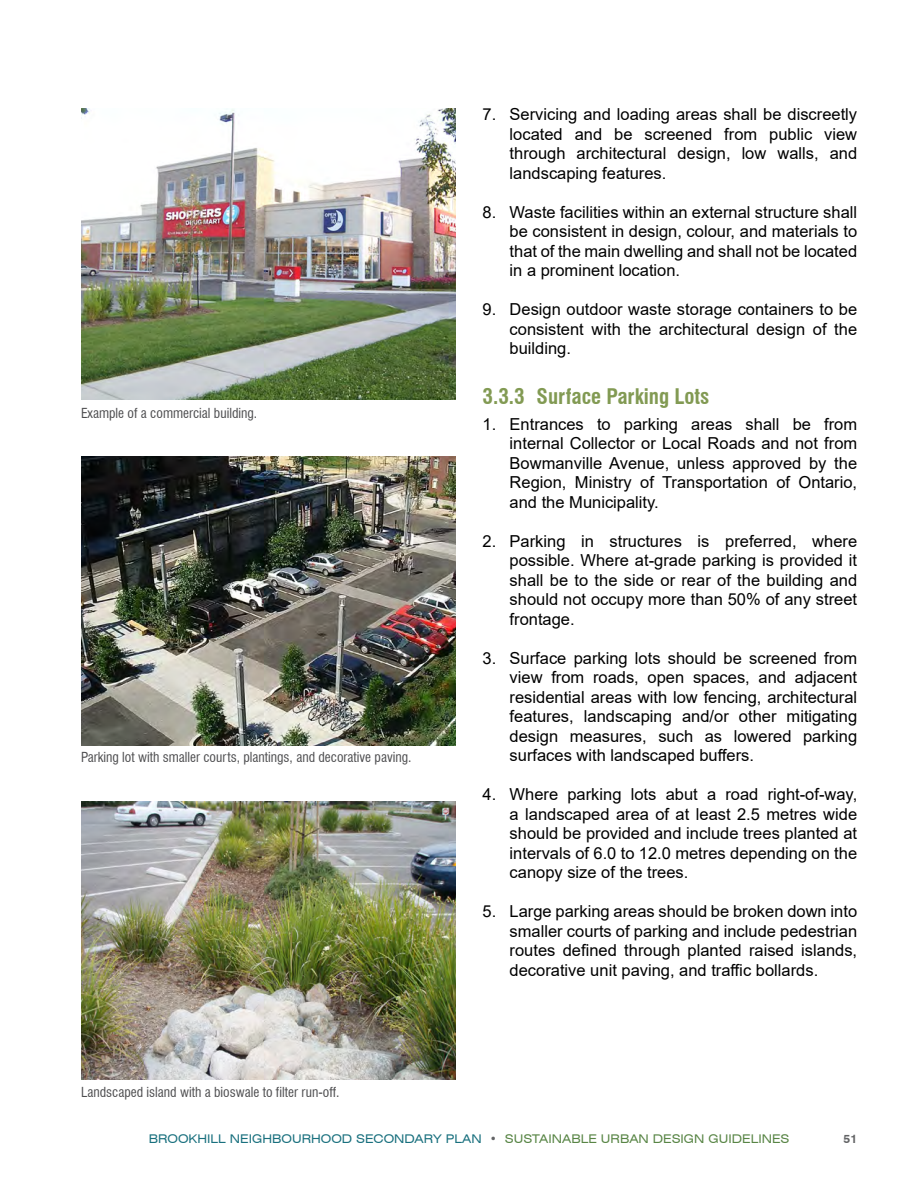
<style>
.page{position:relative;width:918px;height:1188px;background:#fff}
.page>*{position:absolute;margin:0;border:0;box-sizing:border-box;transform-origin:0 0}
.Sub-title_2{font:700 condensed 21px "Swiss 721 BT";color:#829a53}
.Body_Text{font:16.5px/19.5px "Arial";color:#000;text-align:justify}
.t1{font:condensed 13.5px "Swiss 721 BT";color:#4d4d4f}
.t2{font:expanded 12px "Swiss 721 BT";color:#19707e}
.t3{font:700 12px "Swiss 721 BT";color:#636466}
.s1{color:#636466}
.s2{color:#588545}
</style>
<div class="page">
<img style="left:81px;top:108px;width:375px;height:292px">
<img style="left:81px;top:456px;width:375px;height:289px">
<img style="left:81px;top:802px;width:375px;height:278px">
<p class="t1" style="left:81px;top:405px;width:178px">Example of a commercial building.</p>
<p class="t1" style="left:81px;top:749px;width:332px">Parking lot with smaller courts, plantings, and decorative paving.</p>
<p class="t1" style="left:81px;top:1084px;width:260px">Landscaped island with a bioswale to filter run-off.</p>
<p class="Body_Text" style="left:510px;top:104px;width:349px;text-indent:-27px">7. Servicing and loading areas shall be discreetly located and be screened from public view through architectural design, low walls, and landscaping features.</p>
<p class="Body_Text" style="left:510px;top:202px;width:349px;text-indent:-27px">8. Waste facilities within an external structure shall be consistent in design, colour, and materials to that of the main dwelling and shall not be located in a prominent location.</p>
<p class="Body_Text" style="left:510px;top:299px;width:349px;text-indent:-27px">9. Design outdoor waste storage containers to be consistent with the architectural design of the building.</p>
<p class="Sub-title_2" style="left:483px;top:383px;width:228px">3.3.3 Surface Parking Lots</p>
<p class="Body_Text" style="left:510px;top:414px;width:349px;text-indent:-27px">1. Entrances to parking areas shall be from internal Collector or Local Roads and not from Bowmanville Avenue, unless approved by the Region, Ministry of Transportation of Ontario, and the Municipality.</p>
<p class="Body_Text" style="left:510px;top:531px;width:349px;text-indent:-27px">2. Parking in structures is preferred, where possible. Where at-grade parking is provided it shall be to the side or rear of the building and should not occupy more than 50% of any street frontage.</p>
<p class="Body_Text" style="left:510px;top:648px;width:349px;text-indent:-27px">3. Surface parking lots should be screened from view from roads, open spaces, and adjacent residential areas with low fencing, architectural features, landscaping and/or other mitigating design measures, such as lowered parking surfaces with landscaped buffers.</p>
<p class="Body_Text" style="left:510px;top:785px;width:349px;text-indent:-27px">4. Where parking lots abut a road right-of-way, a landscaped area of at least 2.5 metres wide should be provided and include trees planted at intervals of 6.0 to 12.0 metres depending on the canopy size of the trees.</p>
<p class="Body_Text" style="left:510px;top:902px;width:349px;text-indent:-27px">5. Large parking areas should be broken down into smaller courts of parking and include pedestrian routes defined through planted raised islands, decorative unit paving, and traffic bollards.</p>
<p class="t2" style="left:149px;top:1132px;width:642px">BROOKHILL NEIGHBOURHOOD SECONDARY PLAN <span class="s1">•</span> <span class="s2">SUSTAINABLE URBAN DESIGN GUIDELINES</span></p>
<p class="t3" style="left:844px;top:1132px;width:15px">51</p>
</div>
